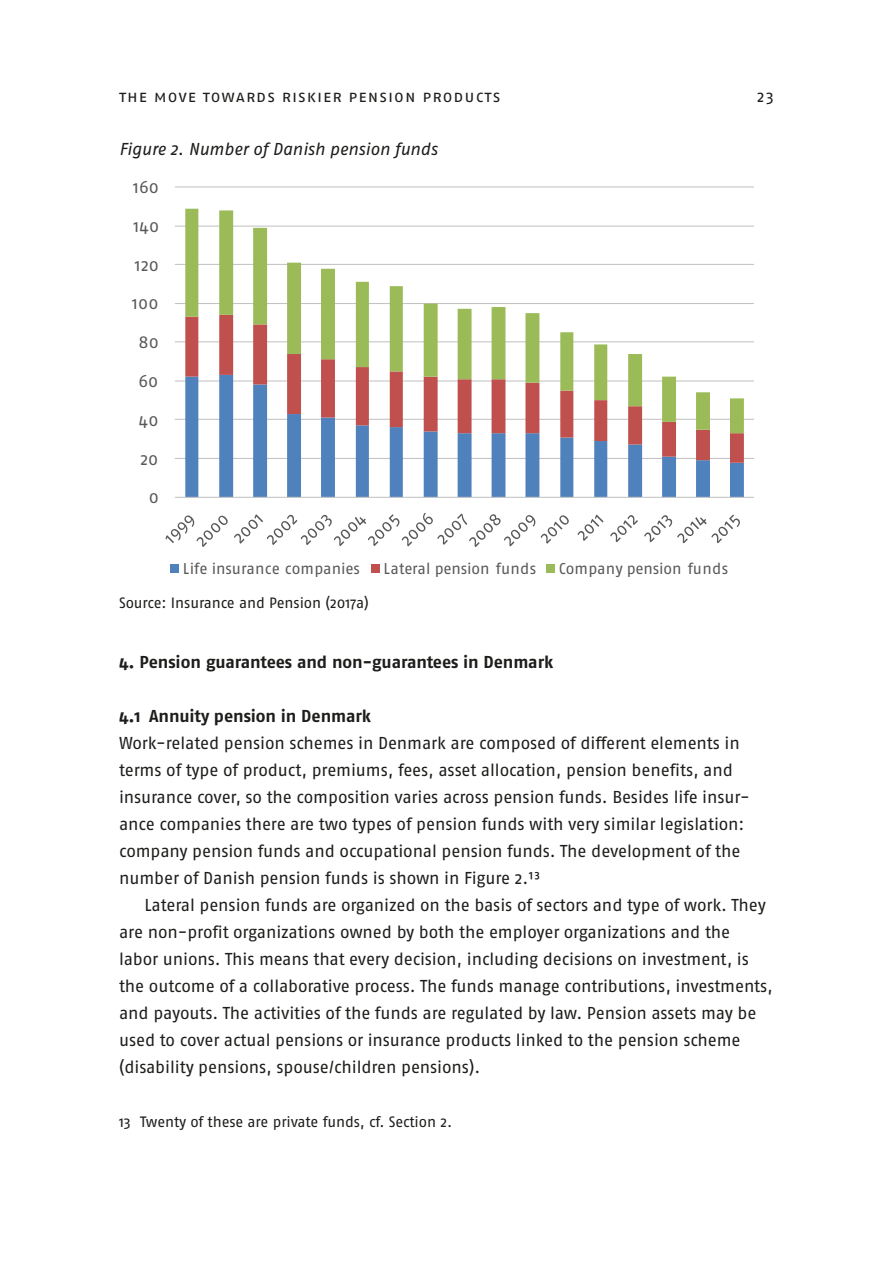
<style>
.page{position:relative;width:893px;height:1263px;background:#fff}
.page>*{position:absolute;margin:0;border:0;box-sizing:border-box;transform-origin:0 0}
.t1{font:17.4px "Fago Pro";letter-spacing:.015em;color:#595959}
.t2{font:17.25px/27px "Fago Pro";letter-spacing:-.01em;color:#1d1d1b}
.t3{font:700 17.25px "Fago Pro";letter-spacing:-.005em;color:#1d1d1b}
.t4{font:italic 17.25px "Fago Pro";letter-spacing:-.005em;color:#1d1d1b}
.t5{font:16.5px "Fago Pro";letter-spacing:.06em;color:#1d1d1b}
.t6{font:15.6px "Fago Pro";letter-spacing:.005em;color:#595959}
.t7{font:15px "Fago Pro";letter-spacing:-.015em;color:#1d1d1b}
</style>
<div class="page">
<hr style="left:175px;top:458px;width:579px;height:1px;background:#c0c0c0">
<hr style="left:175px;top:419px;width:579px;height:1px;background:#c0c0c0">
<hr style="left:175px;top:381px;width:579px;height:1px;background:#c0c0c0">
<hr style="left:175px;top:341px;width:579px;height:1px;background:#c0c0c0">
<hr style="left:175px;top:303px;width:579px;height:1px;background:#c0c0c0">
<hr style="left:175px;top:264px;width:579px;height:1px;background:#c0c0c0">
<hr style="left:175px;top:226px;width:579px;height:1px;background:#c0c0c0">
<hr style="left:175px;top:187px;width:579px;height:1px;background:#c0c0c0">
<svg style="left:185px;top:463px;width:559px;height:34px"></svg>
<svg style="left:185px;top:433px;width:559px;height:30px"></svg>
<svg style="left:185px;top:209px;width:559px;height:224px"></svg>
<hr style="left:175px;top:497px;width:579px;height:1px;background:#c0c0c0">
<svg style="left:165px;top:513px;width:404px;height:34px"></svg>
<svg style="left:577px;top:514px;width:27px;height:27px"></svg>
<svg style="left:610px;top:515px;width:28px;height:27px"></svg>
<svg style="left:644px;top:514px;width:96px;height:29px"></svg>
<div style="left:171px;top:565px;width:8px;height:8px;background:#4f81bd"></div>
<div style="left:371px;top:565px;width:9px;height:8px;background:#c0504d"></div>
<div style="left:547px;top:565px;width:8px;height:8px;background:#9bbb59"></div>
<p class="t5" style="left:119px;top:87px;width:383px">The move towards riskier pension products</p>
<p class="t5" style="left:757px;top:87px;width:18px">23</p>
<p class="t4" style="left:119px;top:138px;width:320px">Figure 2. Number of Danish pension funds</p>
<p class="t1" style="left:133px;top:177px;width:27px">160</p>
<p class="t1" style="left:133px;top:215px;width:27px">140</p>
<p class="t1" style="left:135px;top:254px;width:26px">120</p>
<p class="t1" style="left:132px;top:293px;width:28px">100</p>
<p class="t1" style="left:138px;top:332px;width:22px">80</p>
<p class="t1" style="left:139px;top:370px;width:21px">60</p>
<p class="t1" style="left:139px;top:409px;width:21px">40</p>
<p class="t1" style="left:140px;top:448px;width:19px">20</p>
<p class="t1" style="left:149px;top:487px;width:12px">0</p>
<p class="t6" style="left:183px;top:559px;width:178px">Life insurance companies</p>
<p class="t6" style="left:384px;top:559px;width:154px">Lateral pension funds</p>
<p class="t6" style="left:559px;top:559px;width:171px">Company pension funds</p>
<p class="t7" style="left:119px;top:594px;width:251px">Source: Insurance and Pension (2017a)</p>
<p class="t3" style="left:119px;top:651px;width:436px">4. Pension guarantees and non-guarantees in Denmark</p>
<p class="t3" style="left:119px;top:705px;width:253px">4.1 Annuity pension in Denmark</p>
<p class="t2" style="left:119px;top:729px;width:632px">Work-related pension schemes in Denmark are composed of different elements in terms of type of product, premiums, fees, asset allocation, pension benefits, and insurance cover, so the composition varies across pension funds. Besides life insur&shy;ance companies there are two types of pension funds with very similar legislation: company pension funds and occupational pension funds. The development of the number of Danish pension funds is shown in Figure 2.13</p>
<p class="t2" style="left:119px;top:891px;width:655px;text-indent:26px">Lateral pension funds are organized on the basis of sectors and type of work. They are non-profit organizations owned by both the employer organizations and the labor unions. This means that every decision, including decisions on investment, is the outcome of a collaborative process. The funds manage contributions, investments, and payouts. The activities of the funds are regulated by law. Pension assets may be used to cover actual pensions or insurance products linked to the pension scheme (disability pensions, spouse/children pensions).</p>
<p class="t7" style="left:119px;top:1113px;width:335px">13 Twenty of these are private funds, cf. Section 2.</p>
</div>
